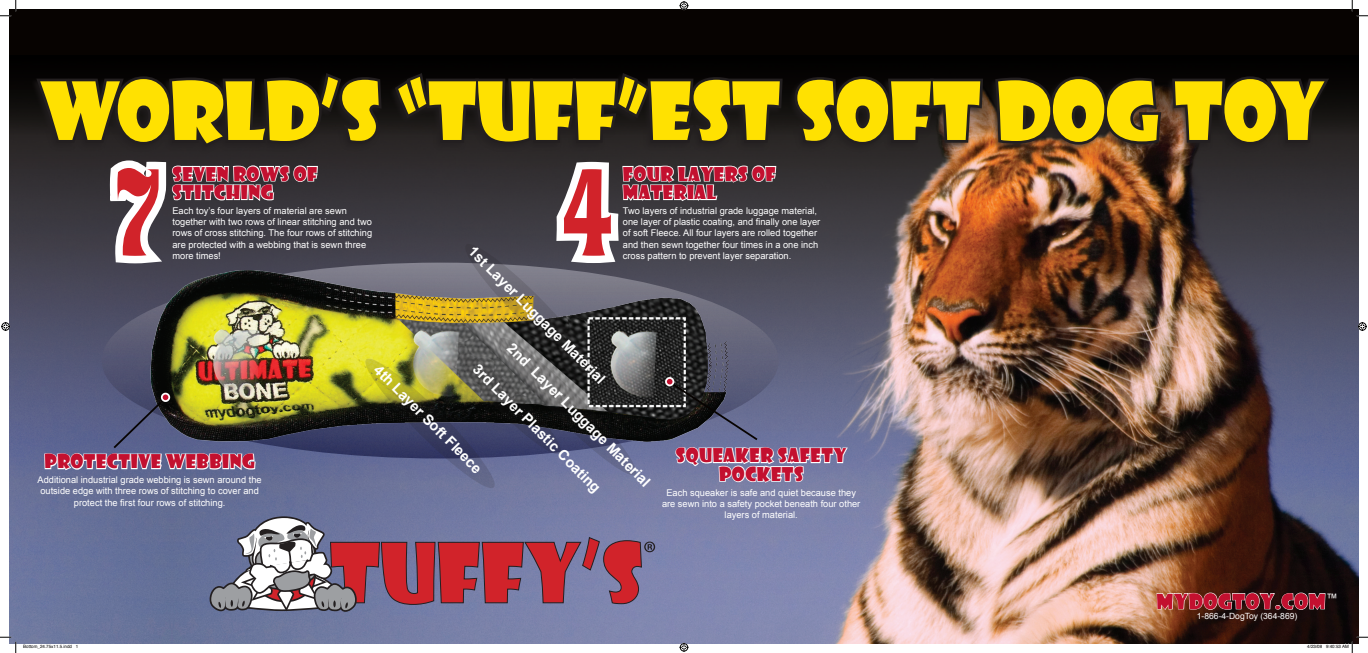
<style>
.page{position:relative;width:1368px;height:653px;background:#fff}
.page>*{position:absolute;margin:0;border:0;box-sizing:border-box;transform-origin:0 0}
.t1{font:116.32px "Ziggy ITC";color:#d1232a}
.t2{font:78.15px "Showcard Gothic";color:#ffe101}
.t3{font:20.17px "Showcard Gothic";letter-spacing:.03em;color:#c3102f}
.t4{font:18.52px/18.5px "Showcard Gothic";letter-spacing:.03em;color:#c3102f}
.t5{font:700 14.48px "Arial";color:#fff}
.t6{font:9.3px/11.1px "Arial";color:#fff}
.t7{font:8.55px "Arial";color:#fff}
.t8{font:4.5px "Helvetica";color:#000}
</style>
<div class="page">
<div style="left:9px;top:9px;width:1350px;height:53px;background:#070301"></div>
<img style="left:9px;top:135px;width:1350px;height:509px">
<div style="left:9px;top:56px;width:1350px;height:79px;background:linear-gradient(to bottom,#000,#201e1c)"></div>
<svg style="left:1156px;top:592px;width:170px;height:18px;background:#6d5348"></svg>
<div style="left:29px;top:71px;width:1302px;height:83px;background:#231f20;opacity:.65"></div>
<svg style="left:992px;top:74px;width:342px;height:73px;background:#281f1c"></svg>
<svg style="left:9px;top:56px;width:173px;height:509px;background:#545a79"></svg>
<svg style="left:209px;top:515px;width:446px;height:96px;background:#946a81"></svg>
<svg style="left:0;top:0;width:17px;height:17px"></svg>
<svg style="left:0;top:636px;width:17px;height:16px"></svg>
<svg style="left:1352px;top:0;width:16px;height:17px"></svg>
<img style="left:33px;top:1px;width:953px;height:492px">
<svg style="left:680px;top:642px;width:8px;height:9px"></svg>
<svg style="left:1px;top:322px;width:9px;height:9px"></svg>
<svg style="left:1358px;top:322px;width:9px;height:9px"></svg>
<svg style="left:1307px;top:636px;width:61px;height:16px"></svg>
<h2 class="t2" style="left:40px;top:59px;width:1287px">WORLD’S “TUFF”EST SOFT DOG TOY</h2>
<h3 class="t4" style="left:172px;top:164px;width:146px">SEVEN ROWS OF<br>STITCHING</h3>
<p class="t6" style="left:172px;top:205px;width:201px">Each toy’s four layers of material are sewn together with two rows of linear stitching and two rows of cross stitching. The four rows of stitching are protected with a webbing that is sewn three more times!</p>
<h3 class="t4" style="left:623px;top:164px;width:154px">FOUR LAYERS OF<br>MATERIAL</h3>
<p class="t6" style="left:623px;top:205px;width:199px">Two layers of industrial grade luggage material, one layer of plastic coating, and finally one layer of soft Fleece. All four layers are rolled together and then sewn together four times in a one inch</p>
<h1 class="t1" style="left:117px;top:140px;width:44px">7</h1>
<h1 class="t1" style="left:564px;top:140px;width:49px">4</h1>
<h3 class="t5" style="left:478px;top:242px;width:188px;rotate:45deg">1st Layer Luggage Material</h3>
<p class="t6" style="left:623px;top:250px;width:170px">cross pattern to prevent layer separation.</p>
<h3 class="t5" style="left:516px;top:339px;width:197px;rotate:45deg">2nd Layer Luggage Material</h3>
<h3 class="t5" style="left:482px;top:360px;width:175px;rotate:45deg">3rd Layer Plastic Coating</h3>
<h3 class="t5" style="left:383px;top:360px;width:147px;rotate:45deg">4th Layer Soft Fleece</h3>
<h3 class="t4" style="left:676px;top:445px;width:172px;text-align:center">SQUEAKER SAFETY<br>POCKETS</h3>
<p class="t6" style="left:662px;top:487px;width:200px;text-align:center">Each squeaker is safe and quiet because they are sewn into a safety pocket beneath four other layers of material.</p>
<h3 class="t4" style="left:44px;top:451px;width:212px">PROTECTIVE WEBBING</h3>
<p class="t6" style="left:38px;top:474px;width:226px;text-align:center">Additional industrial grade webbing is sewn around the outside edge with three rows of stitching to cover and protect the first four rows of stitching.</p>
<h3 class="t3" style="left:1157px;top:587px;width:183px">MYDOGTOY.COM<sup>™</sup></h3>
<p class="t7" style="left:1197px;top:610px;width:102px">1-866-4-DogToy (364-869)</p>
<p class="t8" style="left:23px;top:643px;width:57px">Bottom_24.75x11.5.indd 1</p>
<p class="t8" style="left:1307px;top:643px;width:43px">4/23/08 9:40:53 AM</p>
</div>
